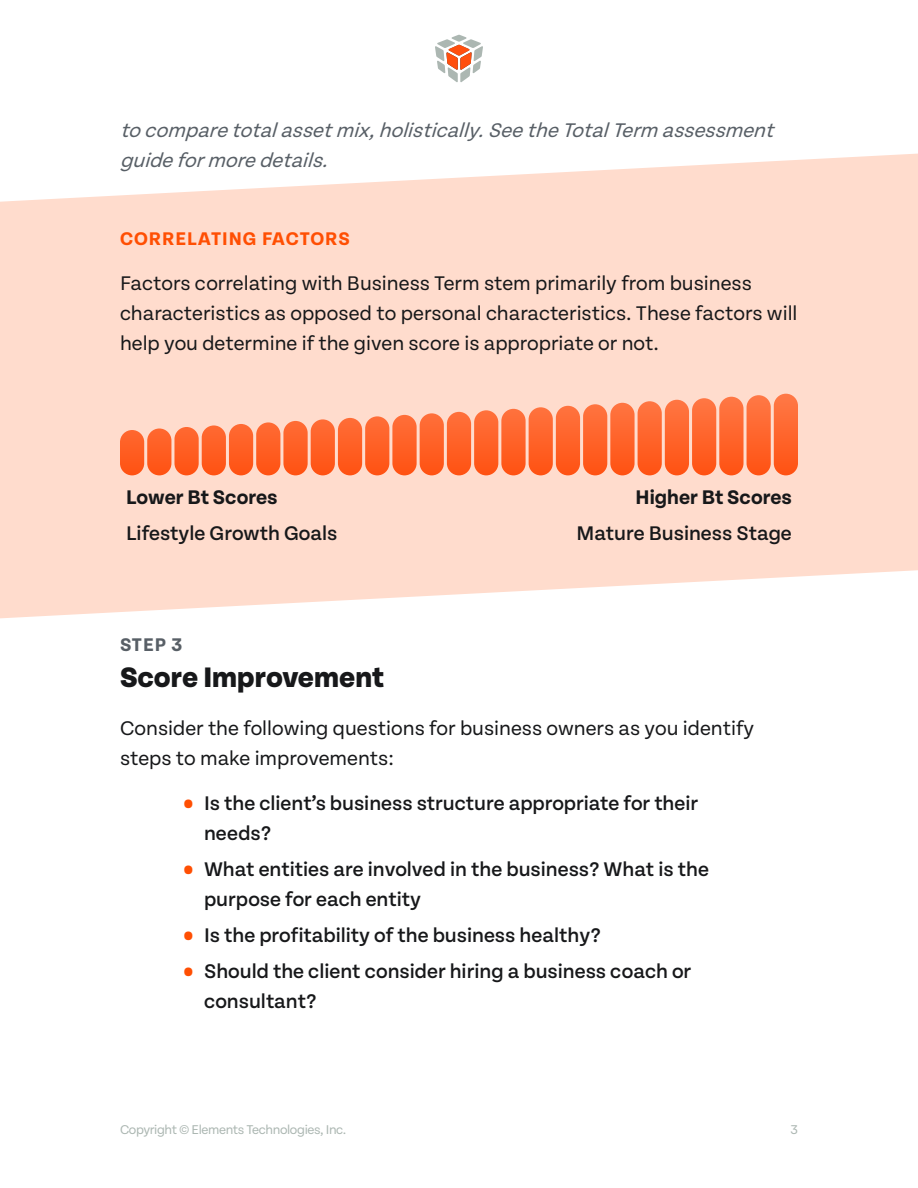
<style>
.page{position:relative;width:918px;height:1188px;background:#fff}
.page>*{position:absolute;margin:0;border:0;box-sizing:border-box;transform-origin:0 0}
.H3_Section_Title{font:800 30px "Tenon";color:#17181a}
.Table_-_Data_Style{font:500 21px/30px "Tenon";color:#17181a}
.Body{font:21px/30px "Tenon";color:#17181a}
.Body-2{font:italic 21px/30px "Tenon";color:#585f66}
.Table_-_Data_Style-2{font:700 21px "Tenon";color:#17181a}
.Color_Block_Title{font:700 19.5px "Tenon";letter-spacing:.05em;color:#ff4f03}
.Section_Metadata{font:700 19.5px "Tenon";color:#585f66}
.t1{font:13.5px "Tenon";letter-spacing:-.03em;color:#acb7b2}
.s1{font-family:"Korolev";font-weight:100;color:#ff4f03}
</style>
<div class="page">
<svg style="left:0;top:154px;width:918px;height:464px;background:#ffdfd1"></svg>
<svg style="left:435px;top:35px;width:48px;height:47px"></svg>
<svg style="left:174px;top:394px;width:624px;height:81px;background:#ff8b60"></svg>
<p class="Body-2" style="left:120px;top:115px;width:661px">tocomparetotalassetmix,holistically.SeetheTotalTerm assessment guideformoredetails.</p>
<p class="Color_Block_Title" style="left:120px;top:228px;width:231px">CORRELATING FACTORS</p>
<p class="Body" style="left:120px;top:268px;width:679px">Factors correlating with Business Term stem primarily from business characteristics as opposed to personal characteristics. These factors will help you determine if the given score is appropriate or not.</p>
<p class="Table_-_Data_Style-2" style="left:126px;top:486px;width:153px">Lower Bt Scores</p>
<p class="Table_-_Data_Style-2" style="left:636px;top:486px;width:158px">Higher Bt Scores</p>
<p class="Table_-_Data_Style" style="left:126px;top:518px;width:213px">Lifestyle Growth Goals</p>
<p class="Table_-_Data_Style" style="left:576px;top:518px;width:217px">Mature Business Stage</p>
<p class="Section_Metadata" style="left:120px;top:635px;width:64px">STEP 3</p>
<p class="H3_Section_Title" style="left:120px;top:661px;width:265px">Score Improvement</p>
<p class="Body" style="left:120px;top:714px;width:636px">Consider the following questions for business owners as you identify steps to make improvements:</p>
<p class="Table_-_Data_Style" style="left:204px;top:789px;width:496px;text-indent:-21px"><span class="s1">•</span> Is the client’s business structure appropriate for their needs?</p>
<p class="Table_-_Data_Style" style="left:204px;top:855px;width:506px;text-indent:-21px"><span class="s1">•</span> What entities are involved in the business? What is the purpose for each entity</p>
<p class="Table_-_Data_Style" style="left:183px;top:921px;width:419px"><span class="s1">•</span> Is the profitability of the business healthy?</p>
<p class="Table_-_Data_Style" style="left:204px;top:957px;width:489px;text-indent:-21px"><span class="s1">•</span> Should the client consider hiring a business coach or consultant?</p>
<p class="t1" style="left:120px;top:1123px;width:228px">Copyright © Elements Technologies, Inc.</p>
<p class="t1" style="left:790px;top:1123px;width:9px">3</p>
</div>
